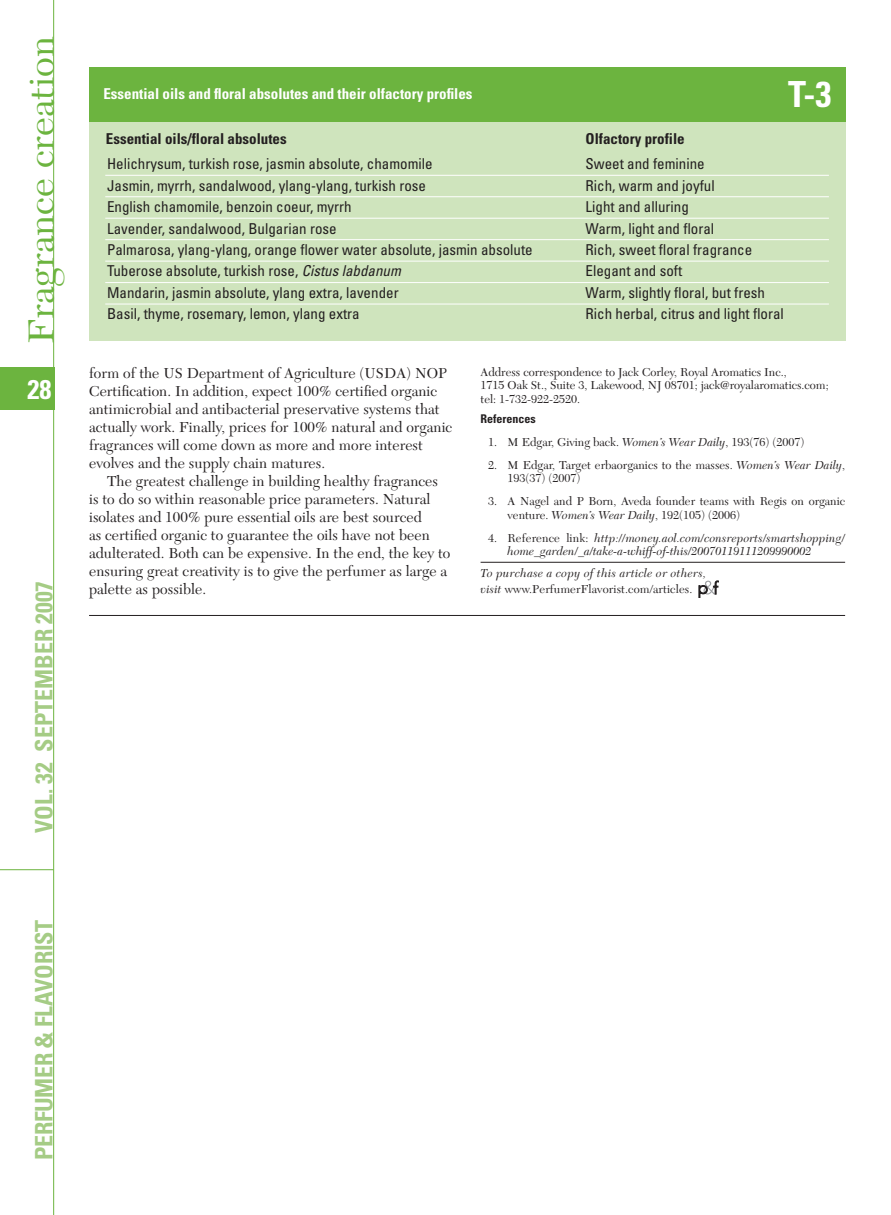
<style>
.page{position:relative;width:891px;height:1215px;background:#fff}
.page>*{position:absolute;margin:0;border:0;box-sizing:border-box;transform-origin:0 0}
.t1{font:37.5px "New Caledonia";color:#6cb43f;scale:1.05 1}
.t2{font:700 condensed 36px "Univers";color:#fff}
.t3{font:700 condensed 27px "Univers";color:#fff}
.t4{font:700 condensed 24px "Univers";letter-spacing:-.01em;color:#a5cc85}
.t5{font:15px/18px "New Caledonia";letter-spacing:.005em;color:#231f20}
.t6{font:condensed 15px "Univers";color:#231f20}
.t7{font:700 condensed 15px "Univers";color:#fff}
.t8{font:700 condensed 15px "Univers";color:#231f20}
.t9{font:12px/13.5px "New Caledonia";color:#231f20}
.t10{font:italic 12px/13.5px "New Caledonia";letter-spacing:.01em;color:#231f20}
.t11{font:700 condensed 12px "Univers";color:#231f20}
.s1{font-style:italic}
.s2{font-style:normal}
</style>
<div class="page">
<hr style="left:53px;top:0;width:1px;height:1215px;background:#6cb43f">
<hr style="left:0;top:869px;width:54px;height:1px;background:#6cb43f">
<div style="left:0;top:367px;width:54px;height:42px;background:#6cb43f"></div>
<hr style="left:89px;top:615px;width:756px;height:1px;background:#231f20">
<hr style="left:481px;top:562px;width:364px;height:1px;background:#231f20">
<svg style="left:699px;top:581px;width:20px;height:17px"></svg>
<div style="left:89px;top:117px;width:756px;height:224px;background:#cfe4bd"></div>
<div style="left:89px;top:68px;width:756px;height:54px;background:#6cb43f"></div>
<hr style="left:105px;top:175px;width:724px;height:1px;background:#fff">
<hr style="left:105px;top:196px;width:724px;height:1px;background:#fff">
<hr style="left:105px;top:218px;width:724px;height:1px;background:#fff">
<hr style="left:105px;top:239px;width:724px;height:1px;background:#fff">
<hr style="left:105px;top:261px;width:724px;height:1px;background:#fff">
<hr style="left:105px;top:282px;width:724px;height:1px;background:#fff">
<hr style="left:105px;top:304px;width:724px;height:1px;background:#fff">
<h1 class="t1" style="left:19px;top:344px;width:295px;rotate:-90deg">Fragrance creation</h1>
<h3 class="t3" style="left:27px;top:373px;width:25px">28</h3>
<h3 class="t4" style="left:29px;top:833px;width:253px;rotate:-90deg">VOL. 32 SEPTEMBER 2007</h3>
<p class="t7" style="left:103px;top:85px;width:371px">Essential oils and floral absolutes and their olfactory profiles</p>
<h2 class="t2" style="left:788px;top:72px;width:45px">T-3</h2>
<p class="t8" style="left:106px;top:129px;width:182px">Essential oils/floral absolutes</p>
<p class="t8" style="left:586px;top:129px;width:101px">Olfactory profile</p>
<p class="t6" style="left:107px;top:154px;width:327px">Helichrysum, turkish rose, jasmin absolute, chamomile</p>
<p class="t6" style="left:586px;top:154px;width:121px">Sweet and feminine</p>
<p class="t6" style="left:107px;top:176px;width:321px">Jasmin, myrrh, sandalwood, ylang-ylang, turkish rose</p>
<p class="t6" style="left:586px;top:176px;width:131px">Rich, warm and joyful</p>
<p class="t6" style="left:107px;top:197px;width:246px">English chamomile, benzoin coeur, myrrh</p>
<p class="t6" style="left:586px;top:197px;width:105px">Light and alluring</p>
<p class="t6" style="left:107px;top:219px;width:231px">Lavender, sandalwood, Bulgarian rose</p>
<p class="t6" style="left:586px;top:219px;width:130px">Warm, light and floral</p>
<p class="t6" style="left:107px;top:240px;width:427px">Palmarosa, ylang-ylang, orange flower water absolute, jasmin absolute</p>
<p class="t6" style="left:586px;top:240px;width:168px">Rich, sweet floral fragrance</p>
<p class="t6" style="left:107px;top:262px;width:295px">Tuberose absolute, turkish rose, <span class="s1">Cistus labdanum</span></p>
<p class="t6" style="left:586px;top:262px;width:98px">Elegant and soft</p>
<p class="t6" style="left:107px;top:283px;width:293px">Mandarin, jasmin absolute, ylang extra, lavender</p>
<p class="t6" style="left:586px;top:283px;width:181px">Warm, slightly floral, but fresh</p>
<p class="t6" style="left:107px;top:305px;width:254px">Basil, thyme, rosemary, lemon, ylang extra</p>
<p class="t6" style="left:586px;top:305px;width:200px">Rich herbal, citrus and light floral</p>
<p class="t5" style="left:89px;top:364px;width:365px">form of the US Department of Agriculture (USDA) NOP Certification. In addition, expect 100% certified organic antimicrobial and antibacterial preservative systems that actually work. Finally, prices for 100% natural and organic fragrances will come down as more and more interest evolves and the supply chain matures.</p>
<p class="t5" style="left:89px;top:472px;width:363px;text-indent:18px">The greatest challenge in building healthy fragrances is to do so within reasonable price parameters. Natural isolates and 100% pure essential oils are best sourced<br>as certified organic to guarantee the oils have not been adulterated. Both can be expensive. In the end, the key to ensuring great creativity is to give the perfumer as large a palette as possible.</p>
<p class="t9" style="left:481px;top:365px;width:350px">Address correspondence to Jack Corley, Royal Aromatics Inc.,<br>1715 Oak St., Suite 3, Lakewood, NJ 08701; jack@royalaromatics.com; tel: 1-732-922-2520.</p>
<p class="t11" style="left:481px;top:411px;width:57px">References</p>
<p class="t9" style="left:488px;top:435px;width:318px">1. M Edgar, Giving back. <span class="s1">Women’s Wear Daily</span>, 193(76) (2007)</p>
<p class="t9" style="left:508px;top:458px;width:339px;text-indent:-20px">2. M Edgar, Target erbaorganics to the masses. <span class="s1">Women’s Wear Daily</span>,<br>193(37) (2007)</p>
<p class="t9" style="left:508px;top:495px;width:339px;text-indent:-20px">3. A Nagel and P Born, Aveda founder teams with Regis on organic venture. <span class="s1">Women’s Wear Daily</span>, 192(105) (2006)</p>
<p class="t10" style="left:508px;top:532px;width:339px;text-indent:-20px"><span class="s2">4. Reference link:</span> http://money.aol.com/consreports/smartshopping/ home_garden/_a/take-a-whiff-of-this/20070119111209990002</p>
<p class="t10" style="left:481px;top:565px;width:227px;line-height:16.5px">To purchase a copy of this article or others, visit <span class="s2">www.PerfumerFlavorist.com/articles.</span></p>
<h3 class="t4" style="left:29px;top:1160px;width:242px;rotate:-90deg">PERFUMER &amp; FLAVORIST</h3>
</div>
